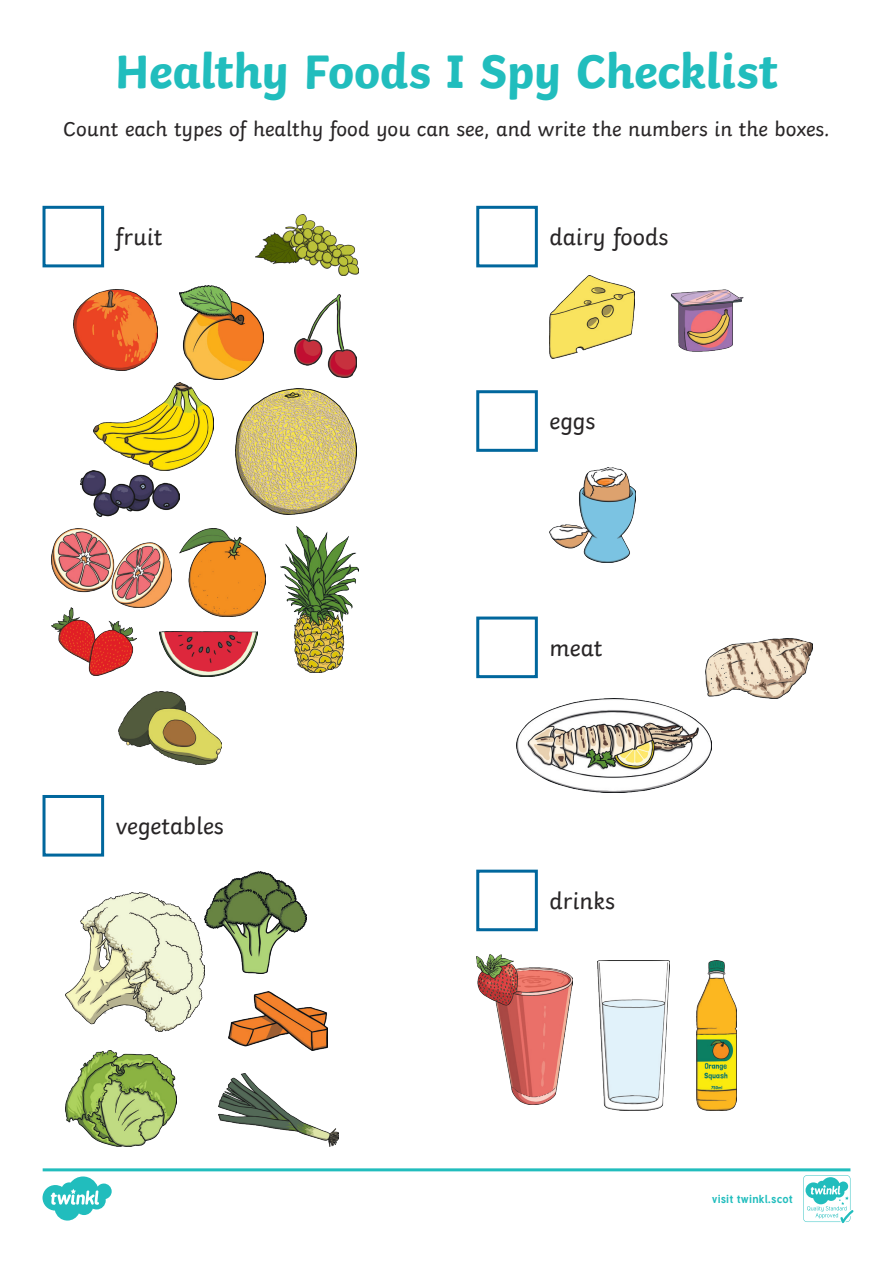
<style>
.page{position:relative;width:893px;height:1263px;background:#fff}
.page>*{position:absolute;margin:0;border:0;box-sizing:border-box;transform-origin:0 0}
.Heading_1{font:700 49.5px "Twinkl";letter-spacing:-.01em;color:#21bdbd}
.KS1_Body_Copy{font:24px "Twinkl";color:#282526}
.Aim{font:21px "Twinkl";color:#282526}
.t1{font:700 11.4px "Tuffy";letter-spacing:.015em;color:#21bdbd}
</style>
<div class="page">
<div style="left:43px;top:206px;width:61px;height:61px;border:3px solid #00679d"></div>
<div style="left:476px;top:206px;width:62px;height:61px;border:3px solid #00679d"></div>
<div style="left:476px;top:390px;width:62px;height:62px;border:3px solid #00679d"></div>
<div style="left:43px;top:795px;width:61px;height:61px;border:3px solid #00679d"></div>
<img style="left:229px;top:991px;width:98px;height:59px">
<img style="left:73px;top:289px;width:84px;height:81px">
<img style="left:180px;top:286px;width:84px;height:93px">
<img style="left:94px;top:382px;width:120px;height:88px">
<img style="left:81px;top:470px;width:99px;height:46px">
<img style="left:204px;top:871px;width:103px;height:102px">
<img style="left:66px;top:893px;width:138px;height:138px">
<img style="left:550px;top:276px;width:85px;height:82px">
<img style="left:294px;top:294px;width:62px;height:83px">
<img style="left:597px;top:960px;width:73px;height:150px">
<div style="left:476px;top:870px;width:62px;height:61px;border:3px solid #00679d"></div>
<img style="left:51px;top:528px;width:121px;height:79px">
<img style="left:256px;top:214px;width:103px;height:62px">
<div style="left:476px;top:616px;width:62px;height:62px;border:3px solid #00679d"></div>
<img style="left:706px;top:639px;width:106px;height:60px">
<img style="left:517px;top:699px;width:194px;height:94px">
<img style="left:119px;top:691px;width:103px;height:73px">
<img style="left:671px;top:289px;width:73px;height:63px">
<img style="left:218px;top:1073px;width:120px;height:73px">
<img style="left:66px;top:1050px;width:110px;height:96px">
<img style="left:236px;top:389px;width:120px;height:126px">
<img style="left:180px;top:528px;width:85px;height:88px">
<img style="left:697px;top:960px;width:40px;height:150px">
<img style="left:476px;top:955px;width:97px;height:149px">
<img style="left:281px;top:526px;width:78px;height:146px">
<img style="left:550px;top:468px;width:85px;height:94px">
<img style="left:51px;top:607px;width:86px;height:68px">
<img style="left:160px;top:631px;width:98px;height:45px">
<svg style="left:43px;top:1168px;width:810px;height:55px"></svg>
<p class="Heading_1" style="left:115px;top:31px;width:665px">Healthy Foods I Spy Checklist</p>
<p class="Aim" style="left:63px;top:113px;width:768px">Count each types of healthy food you can see, and write the numbers in the boxes.</p>
<p class="KS1_Body_Copy" style="left:116px;top:218px;width:48px">fruit</p>
<p class="KS1_Body_Copy" style="left:550px;top:218px;width:120px">dairy foods</p>
<p class="KS1_Body_Copy" style="left:550px;top:403px;width:47px">eggs</p>
<p class="KS1_Body_Copy" style="left:116px;top:807px;width:109px">vegetables</p>
<p class="KS1_Body_Copy" style="left:550px;top:629px;width:55px">meat</p>
<p class="KS1_Body_Copy" style="left:550px;top:882px;width:67px">drinks</p>
<p class="t1" style="left:712px;top:1190px;width:83px">visit twinkl.scot</p>
</div>
